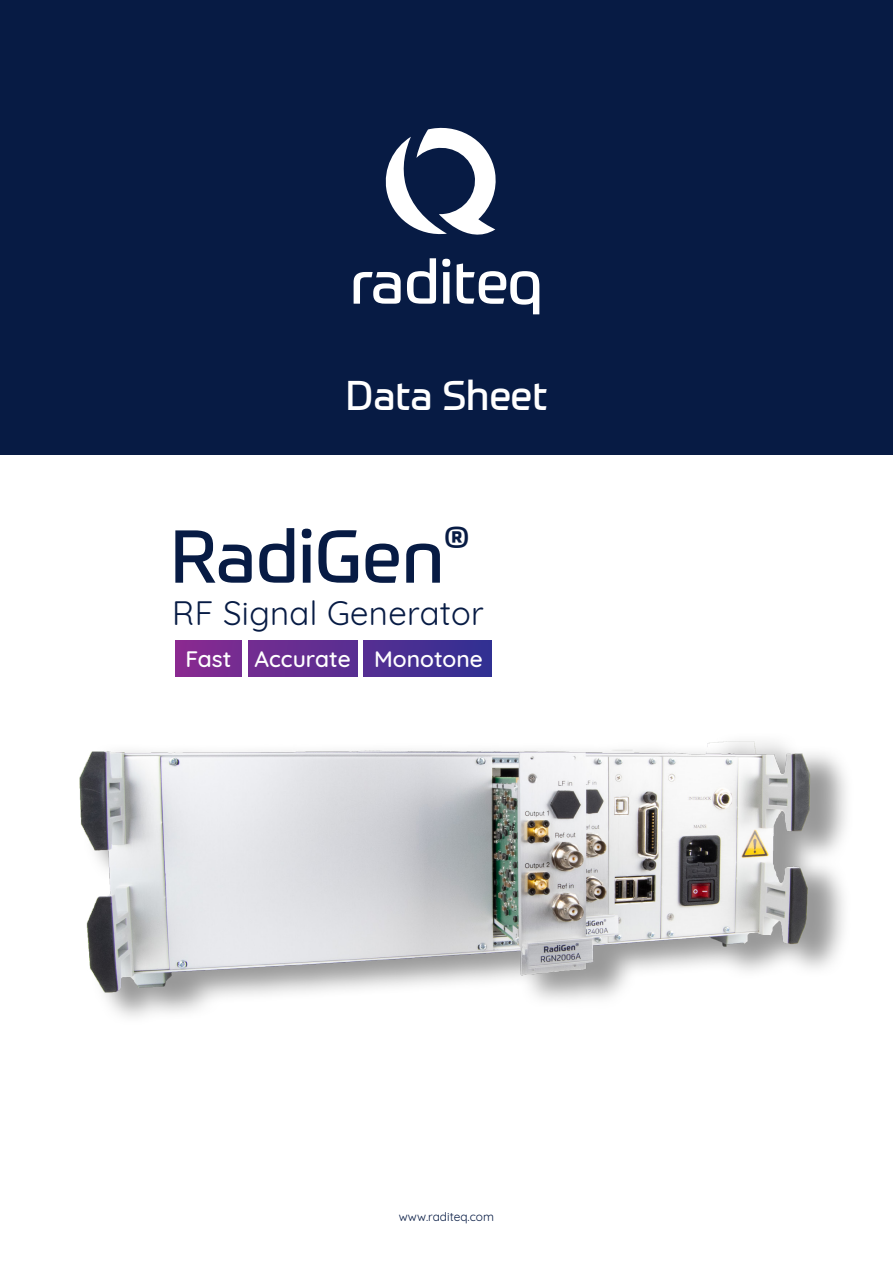
<style>
.page{position:relative;width:893px;height:1263px;background:#fff}
.page>*{position:absolute;margin:0;border:0;box-sizing:border-box;transform-origin:0 0}
.Voorblad__Titel{font:73.5px "Prometo";color:#071b44}
.t1{font:40.5px "Prometo";color:#fff}
.t2{font:33px "Quicksand";letter-spacing:.01em;color:#071b44}
.Voorblad__in_Gradien{font:500 22.8px "Quicksand";color:#fff}
.t3{font:12px "Quicksand";color:#071b44}
</style>
<div class="page">
<div style="left:0;top:0;width:893px;height:455px;background:#071b44"></div>
<svg style="left:385px;top:127px;width:111px;height:108px"></svg>
<svg style="left:354px;top:272px;width:47px;height:32px"></svg>
<svg style="left:407px;top:258px;width:29px;height:46px"></svg>
<svg style="left:442px;top:259px;width:8px;height:45px"></svg>
<svg style="left:457px;top:263px;width:82px;height:51px"></svg>
<img style="left:79px;top:741px;width:767px;height:276px">
<div style="left:175px;top:640px;width:66px;height:36px;background:#802a91"></div>
<div style="left:248px;top:640px;width:110px;height:36px;background:linear-gradient(to right,#732d91,#582e91)"></div>
<div style="left:364px;top:640px;width:128px;height:36px;background:linear-gradient(to right,#562e92,#303092)"></div>
<h2 class="t1" style="left:345px;top:371px;width:203px">Data Sheet</h2>
<p class="Voorblad__Titel" style="left:170px;top:512px;width:301px">RadiGen<sup>®</sup></p>
<p class="t2" style="left:172px;top:587px;width:313px">RF Signal Generator</p>
<p class="Voorblad__in_Gradien" style="left:185px;top:641px;width:47px">Fast</p>
<p class="Voorblad__in_Gradien" style="left:255px;top:641px;width:98px">Accurate</p>
<p class="Voorblad__in_Gradien" style="left:374px;top:641px;width:110px">Monotone</p>
<p class="t3" style="left:399px;top:1207px;width:97px">www.raditeq.com</p>
</div>
